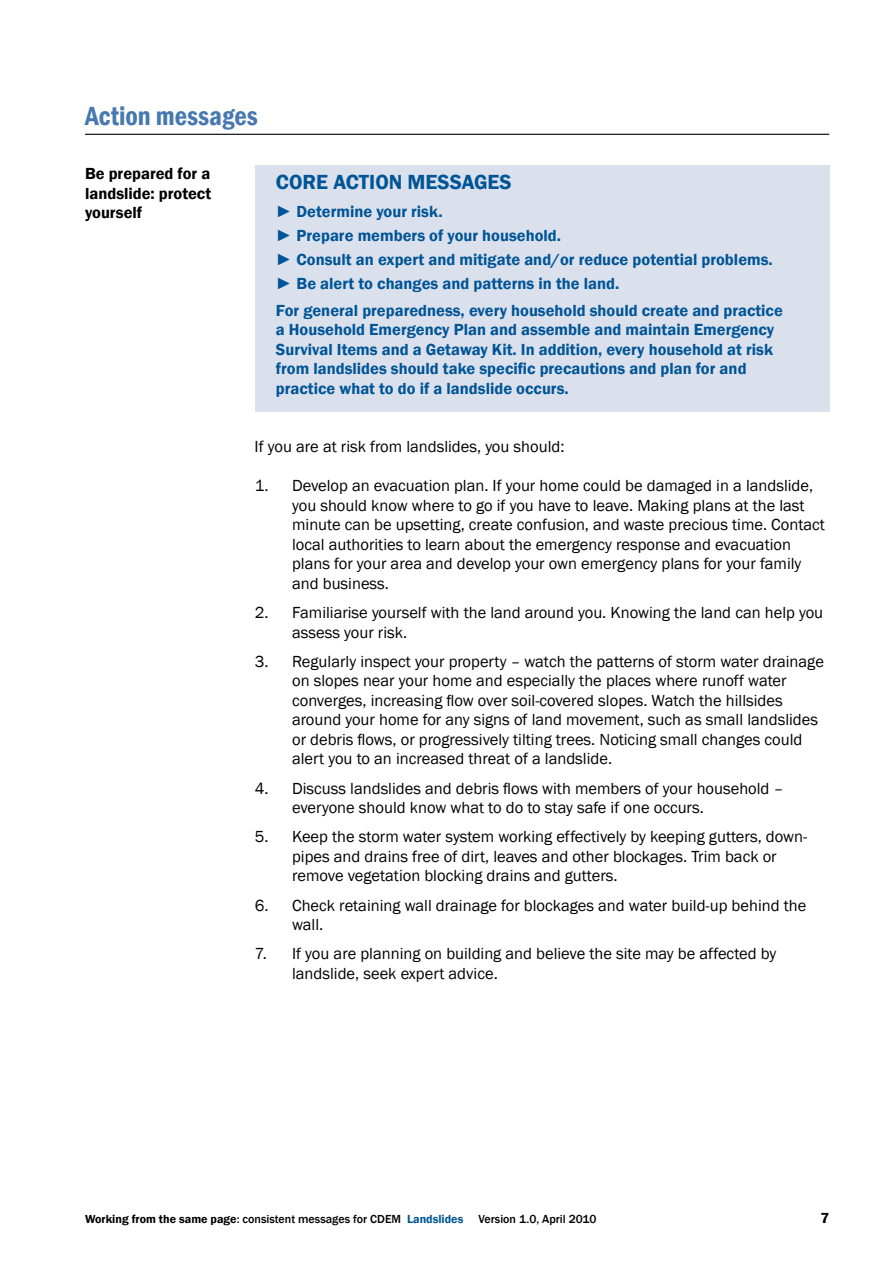
<style>
.page{position:relative;width:893px;height:1263px;background:#fff}
.page>*{position:absolute;margin:0;border:0;box-sizing:border-box;transform-origin:0 0}
.t1{font:600 condensed 27px "Franklin Gothic";color:#4878b0}
.t2{font:600 21px "Franklin Gothic";color:#005596}
.t3{font:16.5px/19.5px "Franklin Gothic";color:#000}
.t4{font:600 16.5px/19.5px "Franklin Gothic";color:#005596}
.t5{font:600 16.5px/19.5px "Franklin Gothic";color:#000;text-align:justify}
.t6{font:600 15px "Franklin Gothic";color:#000}
.t7{font:500 12px "Franklin Gothic";color:#000}
.s1{font-weight:600}
.s2{font-weight:600;color:#005596}
</style>
<div class="page">
<div style="left:255px;top:166px;width:574px;height:246px;background:#dbe0ed"></div>
<hr style="left:85px;top:134px;width:744px;height:1px;background:#000">
<h1 class="t1" style="left:85px;top:98px;width:174px">Action messages</h1>
<p class="t5" style="left:85px;top:164px;width:128px">Be prepared for a landslide: protect yourself</p>
<p class="t2" style="left:276px;top:169px;width:237px">CORE ACTION MESSAGES</p>
<p class="t4" style="left:276px;top:200px;width:498px;line-height:24px">► Determine your risk.<br>► Prepare members of your household.<br>► Consult an expert and mitigate and/or reduce potential problems. ► Be alert to changes and patterns in the land.</p>
<p class="t4" style="left:276px;top:301px;width:508px">For general preparedness, every household should create and practice a Household Emergency Plan and assemble and maintain Emergency Survival Items and a Getaway Kit. In addition, every household at risk from landslides should take specific precautions and plan for and practice what to do if a landslide occurs.</p>
<p class="t3" style="left:255px;top:437px;width:311px">If you are at risk from landslides, you should:</p>
<p class="t3" style="left:292px;top:476px;width:534px;text-indent:-37px">1. Develop an evacuation plan. If your home could be damaged in a landslide, you should know where to go if you have to leave. Making plans at the last minute can be upsetting, create confusion, and waste precious time. Contact local authorities to learn about the emergency response and evacuation plans for your area and develop your own emergency plans for your family and business.</p>
<p class="t3" style="left:292px;top:603px;width:533px;text-indent:-37px">2. Familiarise yourself with the land around you. Knowing the land can help you assess your risk.</p>
<p class="t3" style="left:292px;top:652px;width:533px;text-indent:-37px">3. Regularly inspect your property – watch the patterns of storm water drainage on slopes near your home and especially the places where runoff water converges, increasing flow over soil-covered slopes. Watch the hillsides around your home for any signs of land movement, such as small landslides or debris flows, or progressively tilting trees. Noticing small changes could alert you to an increased threat of a landslide.</p>
<p class="t3" style="left:292px;top:779px;width:493px;text-indent:-37px">4. Discuss landslides and debris flows with members of your household – everyone should know what to do to stay safe if one occurs.</p>
<p class="t3" style="left:292px;top:827px;width:517px;text-indent:-37px">5. Keep the storm water system working effectively by keeping gutters, down&shy;pipes and drains free of dirt, leaves and other blockages. Trim back or remove vegetation blocking drains and gutters.</p>
<p class="t3" style="left:292px;top:896px;width:516px;text-indent:-37px">6. Check retaining wall drainage for blockages and water build-up behind the wall.</p>
<p class="t3" style="left:292px;top:944px;width:486px;text-indent:-37px">7. If you are planning on building and believe the site may be affected by landslide, seek expert advice.</p>
<p class="t7" style="left:85px;top:1211px;width:513px"><span class="s1">Working from the same page</span>: consistent messages for CDEM <span class="s2">Landslides</span> Version 1.0, April 2010</p>
<p class="t6" style="left:820px;top:1209px;width:10px">7</p>
</div>
